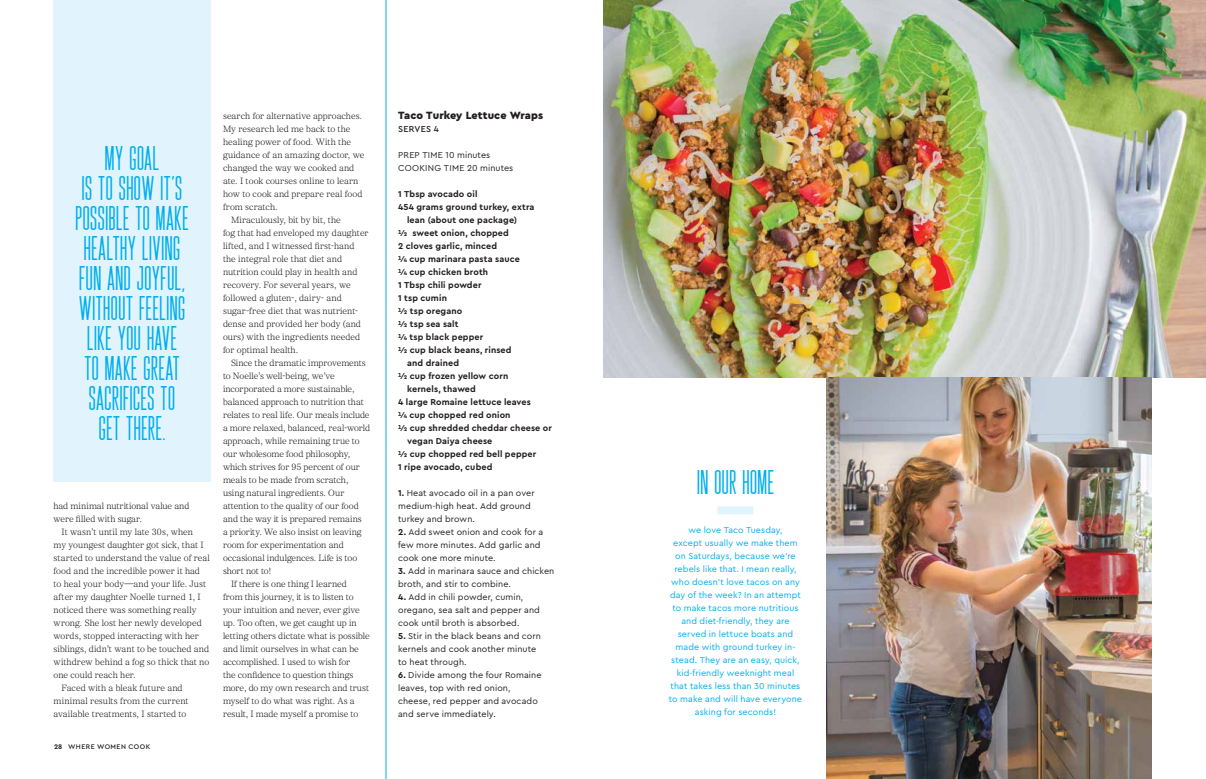
<style>
.page{position:relative;width:1206px;height:779px;background:#fff}
.page>*{position:absolute;margin:0;border:0;box-sizing:border-box;transform-origin:0 0}
.t1{font:24px/30px "Golden Youth Caps";letter-spacing:-.005em;color:#00aeef;text-align:center}
.t2{font:900 11px "Cera PRO";letter-spacing:.005em;color:#231f20}
.t3{font:300 9px/13px "Core Serif N 25";color:#231f20}
.t4{font:9px/13px "Cera PRO";letter-spacing:.01em;color:#231f20}
.t5{font:700 9px "Cera PRO";letter-spacing:.015em;color:#231f20}
.t6{font:9px/13px "Cera PRO";letter-spacing:.01em;color:#00aeef;text-align:center}
.t7{font:500 9px "Cera PRO";letter-spacing:.025em;color:#231f20}
.t8{font:500 7px "Cera PRO";letter-spacing:.06em;color:#231f20}
.s1{font-weight:700}
</style>
<div class="page">
<img style="left:604px;top:0;width:602px;height:378px">
<img style="left:826px;top:378px;width:326px;height:400px">
<div style="left:718px;top:506px;width:35px;height:8px;background:#e1f4fd"></div>
<div style="left:54px;top:0;width:157px;height:481px;background:#e1f4fd"></div>
<hr style="left:386px;top:0;width:1px;height:778px;background:#00aeef">
<h1 class="t1" style="left:75px;top:143px;width:115px">MY GOAL<br>IS TO SHOW IT’S<br>POSSIBLE TO MAKE<br>HEALTHY LIVING<br>FUN AND JOYFUL,<br>WITHOUT FEELING<br>LIKE YOU HAVE<br>TO MAKE GREAT<br>SACRIFICES TO<br>GET THERE.</h1>
<p class="t3" style="left:54px;top:499px;width:137px">had minimal nutritional value and were filled with sugar.</p>
<p class="t3" style="left:62px;top:525px;width:133px">It wasn’t until my late 30s, when</p>
<p class="t3" style="left:54px;top:538px;width:152px">my youngest daughter got sick, that I</p>
<p class="t3" style="left:54px;top:551px;width:158px">started to understand the value of real</p>
<p class="t3" style="left:54px;top:564px;width:148px">food and the incredible power it had</p>
<p class="t3" style="left:54px;top:577px;width:154px">to heal your body—and your life. Just</p>
<p class="t3" style="left:54px;top:590px;width:149px">after my daughter Noelle turned 1, I</p>
<p class="t3" style="left:54px;top:603px;width:144px">noticed there was something really</p>
<p class="t3" style="left:54px;top:616px;width:150px">wrong. She lost her newly developed</p>
<p class="t3" style="left:54px;top:629px;width:147px">words, stopped interacting with her</p>
<p class="t3" style="left:54px;top:642px;width:157px">siblings, didn’t want to be touched and</p>
<p class="t3" style="left:54px;top:655px;width:157px">withdrew behind a fog so thick that no</p>
<p class="t3" style="left:54px;top:668px;width:84px">one could reach her.</p>
<p class="t3" style="left:62px;top:681px;width:123px">Faced with a bleak future and</p>
<p class="t3" style="left:54px;top:694px;width:137px">minimal results from the current</p>
<p class="t3" style="left:54px;top:707px;width:134px">available treatments, I started to</p>
<p class="t8" style="left:54px;top:742px;width:98px"><span class="s1">28</span> WHERE WOMEN COOK</p>
<p class="t3" style="left:223px;top:109px;width:141px">search for alternative approaches.</p>
<p class="t3" style="left:223px;top:122px;width:129px">My research led me back to the</p>
<p class="t3" style="left:223px;top:135px;width:130px">healing power of food. With the</p>
<p class="t3" style="left:223px;top:148px;width:143px">guidance of an amazing doctor, we</p>
<p class="t3" style="left:223px;top:161px;width:133px">changed the way we cooked and</p>
<p class="t3" style="left:223px;top:174px;width:137px">ate. I took courses online to learn</p>
<p class="t3" style="left:223px;top:187px;width:141px">how to cook and prepare real food</p>
<p class="t3" style="left:223px;top:200px;width:56px">from scratch.</p>
<p class="t3" style="left:231px;top:213px;width:111px">Miraculously, bit by bit, the</p>
<p class="t3" style="left:223px;top:226px;width:147px">fog that had enveloped my daughter</p>
<p class="t3" style="left:223px;top:239px;width:133px">lifted, and I witnessed first-hand</p>
<p class="t3" style="left:223px;top:252px;width:121px">the integral role that diet and</p>
<p class="t3" style="left:223px;top:265px;width:136px">nutrition could play in health and</p>
<p class="t3" style="left:223px;top:278px;width:129px">recovery. For several years, we</p>
<p class="t3" style="left:223px;top:291px;width:120px">followed a gluten-, dairy- and</p>
<p class="t3" style="left:223px;top:304px;width:137px">sugar-free diet that was nutrient-</p>
<p class="t3" style="left:223px;top:317px;width:140px">dense and provided her body (and</p>
<p class="t3" style="left:223px;top:330px;width:139px">ours) with the ingredients needed</p>
<p class="t3" style="left:223px;top:343px;width:77px">for optimal health.</p>
<p class="t3" style="left:231px;top:356px;width:136px">Since the dramatic improvements</p>
<p class="t3" style="left:223px;top:369px;width:113px">to Noelle’s well-being, we’ve</p>
<p class="t3" style="left:223px;top:382px;width:133px">incorporated a more sustainable,</p>
<p class="t3" style="left:223px;top:395px;width:142px">balanced approach to nutrition that</p>
<p class="t3" style="left:223px;top:408px;width:148px">relates to real life. Our meals include</p>
<p class="t3" style="left:223px;top:421px;width:149px">a more relaxed, balanced, real-world</p>
<p class="t3" style="left:223px;top:434px;width:138px">approach, while remaining true to</p>
<p class="t3" style="left:223px;top:447px;width:129px">our wholesome food philosophy,</p>
<p class="t3" style="left:223px;top:460px;width:139px">which strives for 95 percent of our</p>
<p class="t3" style="left:223px;top:473px;width:127px">meals to be made from scratch,</p>
<p class="t3" style="left:223px;top:486px;width:123px">using natural ingredients. Our</p>
<p class="t3" style="left:223px;top:499px;width:137px">attention to the quality of our food</p>
<p class="t3" style="left:223px;top:512px;width:140px">and the way it is prepared remains</p>
<p class="t3" style="left:223px;top:525px;width:140px">a priority. We also insist on leaving</p>
<p class="t3" style="left:223px;top:538px;width:122px">room for experimentation and</p>
<p class="t3" style="left:223px;top:551px;width:136px">occasional indulgences. Life is too</p>
<p class="t3" style="left:223px;top:564px;width:50px">short not to!</p>
<p class="t3" style="left:231px;top:577px;width:117px">If there is one thing I learned</p>
<p class="t3" style="left:223px;top:590px;width:132px">from this journey, it is to listen to</p>
<p class="t3" style="left:223px;top:603px;width:138px">your intuition and never, ever give</p>
<p class="t3" style="left:223px;top:616px;width:135px">up. Too often, we get caught up in</p>
<p class="t3" style="left:223px;top:629px;width:148px">letting others dictate what is possible</p>
<p class="t3" style="left:223px;top:642px;width:137px">and limit ourselves in what can be</p>
<p class="t3" style="left:223px;top:655px;width:129px">accomplished. I used to wish for</p>
<p class="t3" style="left:223px;top:668px;width:132px">the confidence to question things</p>
<p class="t3" style="left:223px;top:681px;width:148px">more, do my own research and trust</p>
<p class="t3" style="left:223px;top:694px;width:133px">myself to do what was right. As a</p>
<p class="t3" style="left:223px;top:707px;width:137px">result, I made myself a promise to</p>
<p class="t2" style="left:398px;top:108px;width:147px">Taco Turkey Lettuce Wraps</p>
<p class="t7" style="left:398px;top:123px;width:42px">SERVES 4</p>
<p class="t4" style="left:398px;top:148px;width:117px">PREP TIME 10 minutes<br>COOKING TIME 20 minutes</p>
<p class="t5" style="left:398px;top:188px;width:81px">1 Tbsp avocado oil</p>
<p class="t5" style="left:398px;top:201px;width:138px">454 grams ground turkey, extra</p>
<p class="t5" style="left:407px;top:214px;width:112px">lean (about one package)</p>
<p class="t5" style="left:398px;top:227px;width:112px">1/2 sweet onion, chopped</p>
<p class="t5" style="left:398px;top:240px;width:100px">2 cloves garlic, minced</p>
<p class="t5" style="left:398px;top:253px;width:123px">1/4 cup marinara pasta sauce</p>
<p class="t5" style="left:398px;top:266px;width:92px">1/4 cup chicken broth</p>
<p class="t5" style="left:398px;top:279px;width:85px">1 Tbsp chili powder</p>
<p class="t5" style="left:398px;top:292px;width:50px">1 tsp cumin</p>
<p class="t5" style="left:398px;top:305px;width:66px">1/2 tsp oregano</p>
<p class="t5" style="left:398px;top:318px;width:62px">1/2 tsp sea salt</p>
<p class="t5" style="left:398px;top:331px;width:87px">1/4 tsp black pepper</p>
<p class="t5" style="left:398px;top:344px;width:115px">1/2 cup black beans, rinsed</p>
<p class="t5" style="left:407px;top:357px;width:53px">and drained</p>
<p class="t5" style="left:398px;top:370px;width:112px">1/2 cup frozen yellow corn</p>
<p class="t5" style="left:407px;top:383px;width:70px">kernels, thawed</p>
<p class="t5" style="left:398px;top:396px;width:134px">4 large Romaine lettuce leaves</p>
<p class="t5" style="left:398px;top:409px;width:114px">1/4 cup chopped red onion</p>
<p class="t5" style="left:398px;top:422px;width:155px">1/2 cup shredded cheddar cheese or</p>
<p class="t5" style="left:407px;top:435px;width:87px">vegan Daiya cheese</p>
<p class="t5" style="left:398px;top:448px;width:140px">1/2 cup chopped red bell pepper</p>
<p class="t5" style="left:398px;top:461px;width:96px">1 ripe avocado, cubed</p>
<p class="t4" style="left:398px;top:486px;width:138px"><span class="s1">1.</span> Heat avocado oil in a pan over medium-high heat. Add ground turkey and brown.</p>
<p class="t4" style="left:398px;top:525px;width:147px"><span class="s1">2.</span> Add sweet onion and cook for a few more minutes. Add garlic and cook one more minute.</p>
<p class="t4" style="left:398px;top:564px;width:158px"><span class="s1">3.</span> Add in marinara sauce and chicken broth, and stir to combine.</p>
<p class="t4" style="left:398px;top:590px;width:143px"><span class="s1">4.</span> Add in chili powder, cumin, oregano, sea salt and pepper and cook until broth is absorbed.</p>
<p class="t4" style="left:398px;top:629px;width:144px"><span class="s1">5.</span> Stir in the black beans and corn kernels and cook another minute to heat through.</p>
<p class="t4" style="left:398px;top:668px;width:145px"><span class="s1">6.</span> Divide among the four Romaine leaves, top with red onion, cheese, red pepper and avocado and serve immediately.</p>
<h1 class="t1" style="left:697px;top:467px;width:79px">IN OUR HOME</h1>
<p class="t6" style="left:669px;top:523px;width:135px">we love Taco Tuesday,<br>except usually we make them on Saturdays, because we’re rebels like that. I mean really, who doesn’t love tacos on any day of the week? In an attempt to make tacos more nutritious and diet-friendly, they are served in lettuce boats and made with ground turkey in&shy;stead. They are an easy, quick, kid-friendly weeknight meal that takes less than 30 minutes to make and will have everyone asking for seconds!</p>
</div>
